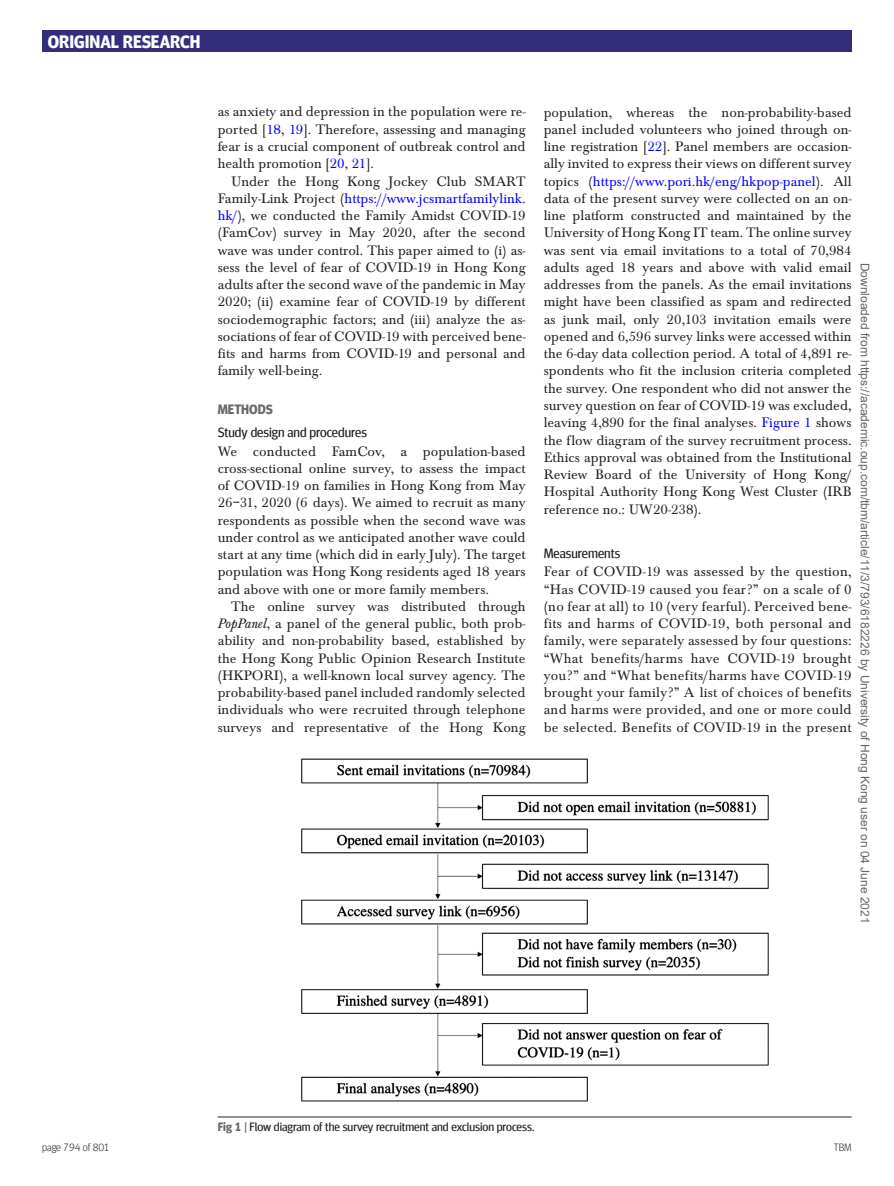
<style>
.page{position:relative;width:894px;height:1186px;background:#fff}
.page>*{position:absolute;margin:0;border:0;box-sizing:border-box;transform-origin:0 0}
.t1{font:700 18px "Meta Headline Offc";color:#fff}
.t2{font:14.25px/17.2px "Baskerville EF";color:#231f20;text-align:justify}
.t3{font:13.5px "Meta Headline Offc";color:#231f20}
.t4{font:700 13.5px "Meta Headline Offc";color:#6b6a68}
.t5{font:12px "Arial";color:#666}
.t6{font:12px "Meta Headline Offc";color:#231f20}
.t7{font:300 10.5px "Meta Headline Offc";color:#231f20}
.s1{color:#00f}
.s2{font-style:italic}
.s3{font-weight:700;color:#6b6a68}
.s4{color:#6b6a68}
</style>
<div class="page">
<div style="left:42px;top:30px;width:809px;height:21px;background:#332d7b"></div>
<hr style="left:218px;top:1116px;width:633px;height:1px;background:#231f20">
<img style="left:301px;top:758px;width:468px;height:344px">
<p class="t1" style="left:48px;top:31px;width:21px">ORIGINAL</p>
<p class="t1" style="left:123px;top:31px;width:21px">RESEARCH</p>
<p class="t2" style="left:217px;top:104px;width:309px">as anxiety and depression in the population were re&shy;ported [<span class="s1">18</span>, <span class="s1">19</span>]. Therefore, assessing and managing fear is a crucial component of outbreak control and health promotion [<span class="s1">20</span>, <span class="s1">21</span>].</p>
<p class="t2" style="left:218px;top:173px;width:309px;text-indent:13px">Under the Hong Kong Jockey Club SMART Family-Link Project (<span class="s1">https://www.jcsmartfamilylink. hk/</span>), we conducted the Family Amidst COVID-19 (FamCov) survey in May 2020, after the second wave was under control. This paper aimed to (i) as&shy;sess the level of fear of COVID-19 in Hong Kong adults after the second wave of the pandemic in May 2020; (ii) examine fear of COVID-19 by different sociodemographic factors; and (iii) analyze the as&shy;sociations of fear of COVID-19 with perceived bene&shy;fits and harms from COVID-19 and personal and family well-being.</p>
<p class="t4" style="left:218px;top:402px;width:56px">METHODS</p>
<p class="t3" style="left:218px;top:424px;width:151px">Study design and procedures</p>
<p class="t2" style="left:218px;top:443px;width:309px">We conducted FamCov, a population-based cross-sectional online survey, to assess the impact of COVID-19 on families in Hong Kong from May 26–31, 2020 (6 days). We aimed to recruit as many respondents as possible when the second wave was under control as we anticipated another wave could start at any time (which did in early July). The target population was Hong Kong residents aged 18 years and above with one or more family members.</p>
<p class="t2" style="left:218px;top:598px;width:309px;text-indent:13px">The online survey was distributed through <span class="s2">PopPanel</span>, a panel of the general public, both prob&shy;ability and non-probability based, established by the Hong Kong Public Opinion Research Institute (HKPORI), a well-known local survey agency. The probability-based panel included randomly selected individuals who were recruited through telephone surveys and representative of the Hong Kong</p>
<p class="t2" style="left:543px;top:104px;width:309px">population, whereas the non-probability-based panel included volunteers who joined through on&shy;line registration [<span class="s1">22</span>]. Panel members are occasion&shy;ally invited to express their views on different survey topics (<span class="s1">https://www.pori.hk/eng/hkpop-panel</span>). All data of the present survey were collected on an on&shy;line platform constructed and maintained by the University of Hong Kong IT team. The online survey was sent via email invitations to a total of 70,984 adults aged 18 years and above with valid email addresses from the panels. As the email invitations might have been classified as spam and redirected as junk mail, only 20,103 invitation emails were opened and 6,596 survey links were accessed within the 6-day data collection period. A total of 4,891 re&shy;spondents who fit the inclusion criteria completed the survey. One respondent who did not answer the survey question on fear of COVID-19 was excluded, leaving 4,890 for the final analyses. <span class="s1">Figure 1</span> shows the flow diagram of the survey recruitment process.<br>Ethics approval was obtained from the Institutional Review Board of the University of Hong Kong/ Hospital Authority Hong Kong West Cluster (IRB reference no.: UW20-238).</p>
<p class="t3" style="left:543px;top:545px;width:78px">Measurements</p>
<p class="t2" style="left:543px;top:563px;width:309px">Fear of COVID-19 was assessed by the question, “Has COVID-19 caused you fear?” on a scale of 0 (no fear at all) to 10 (very fearful). Perceived bene&shy;fits and harms of COVID-19, both personal and family, were separately assessed by four questions: “What benefits/harms have COVID-19 brought you?” and “What benefits/harms have COVID-19 brought your family?” A list of choices of benefits and harms were provided, and one or more could be selected. Benefits of COVID-19 in the present</p>
<p class="t5" style="left:869px;top:263px;width:662px;rotate:90deg">Downloaded from https://academic.oup.com/tbm/article/11/3/793/6182226 by University of Hong Kong user on 04 June 2021</p>
<p class="t6" style="left:218px;top:1120px;width:318px"><span class="s3">FIG 1</span> <span class="s4">|</span> Flow diagram of the survey recruitment and exclusion process.</p>
<p class="t7" style="left:42px;top:1141px;width:68px">page 794 of 801</p>
<p class="t7" style="left:833px;top:1141px;width:19px">TBM</p>
</div>
